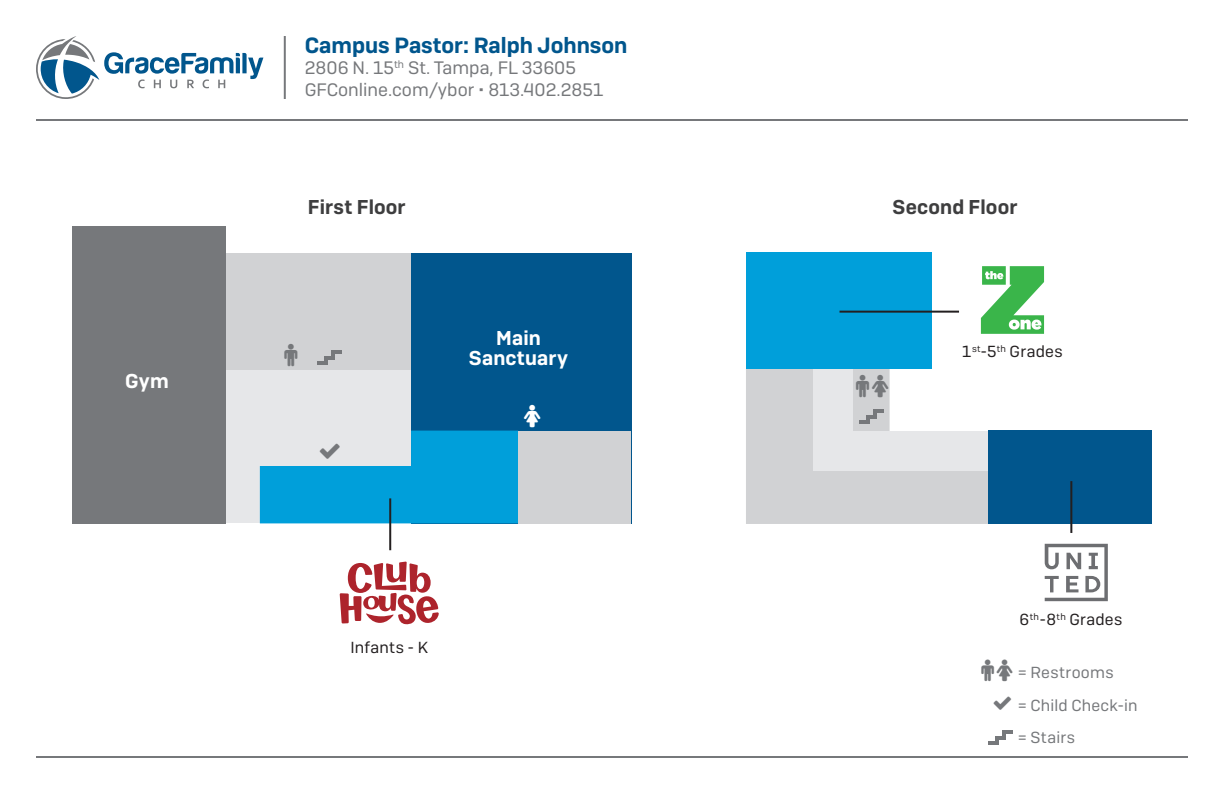
<style>
.page{position:relative;width:1224px;height:792px;background:#fff}
.page>*{position:absolute;margin:0;border:0;box-sizing:border-box;transform-origin:0 0}
.t1{font:600 22px "Camber";color:#01568d}
.txt_kids_stuff{font:600 20px "Camber";letter-spacing:.01em;color:#3e3e3f}
.txt_kids_stuff-2{font:600 20px "Camber";letter-spacing:.005em;color:#fff}
.t2{font:18px "Camber";color:#76787b}
.t3{font:16px "Camber";letter-spacing:.02em;color:#231f20}
.t4{font:16px "Camber";letter-spacing:.02em;color:#76787b}
</style>
<div class="page">
<div style="left:225px;top:253px;width:186px;height:117px;background:#d1d2d4"></div>
<div style="left:225px;top:370px;width:186px;height:153px;background:#e6e7e9"></div>
<div style="left:411px;top:253px;width:220px;height:270px;background:#01568d"></div>
<div style="left:72px;top:226px;width:153px;height:297px;background:#76787b"></div>
<div style="left:518px;top:431px;width:113px;height:92px;background:#d1d2d4"></div>
<div style="left:988px;top:431px;width:164px;height:93px;background:#01568d"></div>
<div style="left:746px;top:252px;width:186px;height:117px;background:#009fda"></div>
<svg style="left:36px;top:36px;width:227px;height:63px"></svg>
<hr style="left:284px;top:36px;width:2px;height:63px;background:#76787b">
<hr style="left:36px;top:119px;width:1152px;height:2px;background:#76787b">
<hr style="left:36px;top:756px;width:1152px;height:2px;background:#76787b">
<svg style="left:981px;top:266px;width:63px;height:68px"></svg>
<svg style="left:340px;top:562px;width:99px;height:62px"></svg>
<svg style="left:1045px;top:544px;width:63px;height:57px"></svg>
<hr style="left:389px;top:498px;width:2px;height:52px;background:#231f20">
<hr style="left:840px;top:311px;width:119px;height:2px;background:#231f20">
<hr style="left:988px;top:741px;width:10px;height:4px;background:#76787b">
<svg style="left:995px;top:731px;width:17px;height:10px"></svg>
<hr style="left:317px;top:361px;width:10px;height:4px;background:#76787b">
<hr style="left:331px;top:350px;width:10px;height:4px;background:#76787b">
<svg style="left:324px;top:354px;width:10px;height:7px"></svg>
<hr style="left:1070px;top:481px;width:2px;height:52px;background:#231f20">
<svg style="left:746px;top:369px;width:242px;height:155px"></svg>
<svg style="left:260px;top:431px;width:258px;height:92px"></svg>
<p class="txt_kids_stuff-2" style="left:125px;top:369px;width:45px">Gym</p>
<p class="t1" style="left:305px;top:31px;width:324px">Campus Pastor: Ralph Johnson</p>
<p class="t2" style="left:305px;top:57px;width:273px">2806 N. 15<sup>th</sup> St. Tampa, FL 33605</p>
<p class="t2" style="left:305px;top:79px;width:300px">GFConline.com/ybor • 813.402.2851</p>
<p class="txt_kids_stuff" style="left:308px;top:195px;width:99px">First Floor</p>
<p class="txt_kids_stuff" style="left:893px;top:195px;width:126px">Second Floor</p>
<p class="txt_kids_stuff-2" style="left:496px;top:325px;width:46px">Main</p>
<p class="txt_kids_stuff-2" style="left:469px;top:345px;width:101px">Sanctuary</p>
<p class="t3" style="left:350px;top:638px;width:79px">Infants - K</p>
<p class="t3" style="left:962px;top:342px;width:102px">1<sup>st</sup>-5<sup>th</sup> Grades</p>
<p class="t3" style="left:1020px;top:610px;width:104px">6<sup>th</sup>-8<sup>th</sup> Grades</p>
<p class="t4" style="left:1018px;top:663px;width:97px">= Restrooms</p>
<p class="t4" style="left:1018px;top:695px;width:121px">= Child Check-in</p>
<p class="t4" style="left:1018px;top:727px;width:59px">= Stairs</p>
</div>
